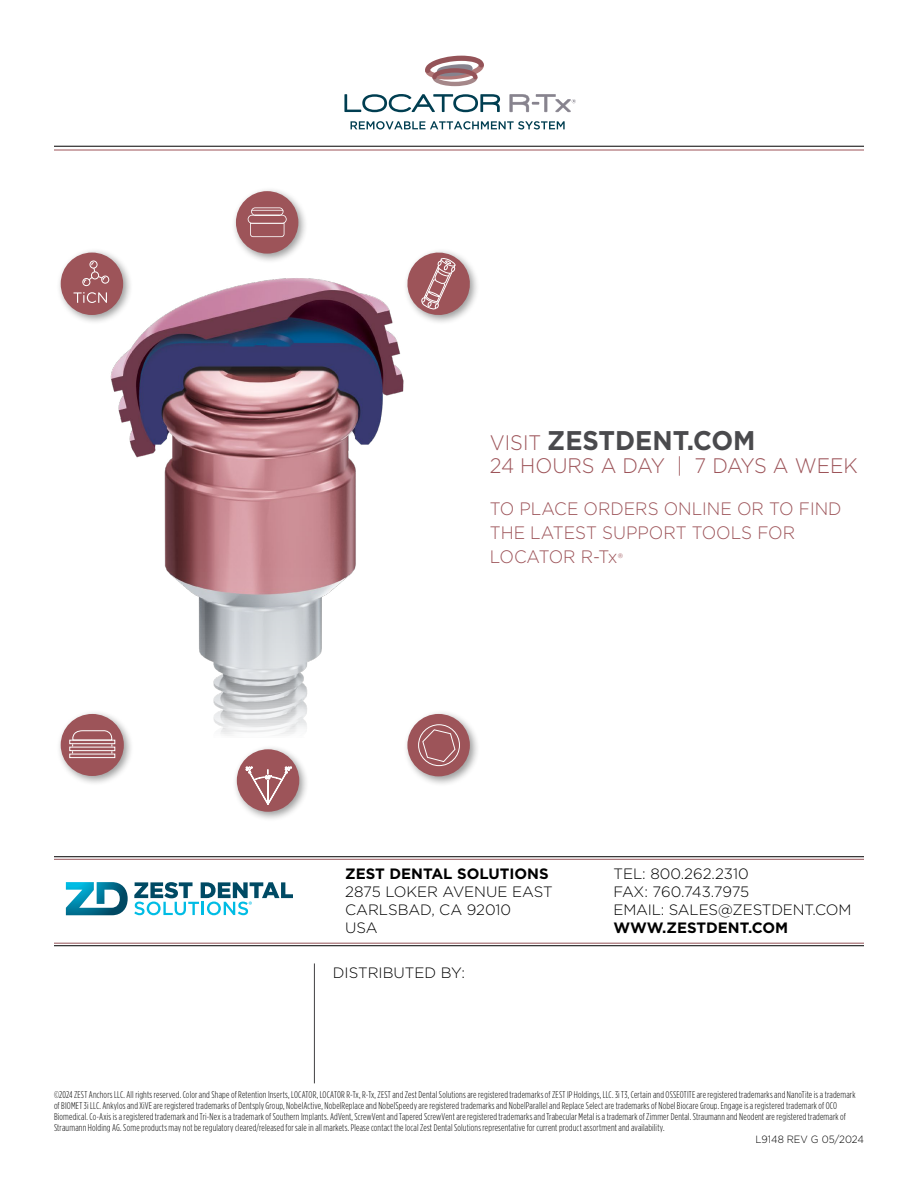
<style>
.page{position:relative;width:918px;height:1188px;background:#fff}
.page>*{position:absolute;margin:0;border:0;box-sizing:border-box;transform-origin:0 0}
.t1{font:700 27px "Gotham";color:#4a4a4d;scale:.95 1}
.t2{font:300 21px "Gotham";color:#9d5459;scale:.95 1}
.t3{font:300 18px/24px "Gotham";color:#9d5459;scale:.95 1}
.t4{font:300 15px/18px "Gotham";letter-spacing:-.005em;color:#000}
.t5{font:700 15px "Gotham";color:#000}
.t6{font:300 10.5px "Gotham";color:#000;scale:.94 1}
.t7{font:300 9.75px/11.2px "Gotham Cond";letter-spacing:.015em;color:#000}
.s1{font-weight:300;font-size:21px;color:#9d5459}
.s2{font-size:13.5px}
</style>
<div class="page">
<hr style="left:54px;top:856px;width:810px;height:1px;background:#000">
<hr style="left:54px;top:859px;width:810px;height:1px;background:#945358">
<hr style="left:54px;top:945px;width:810px;height:1px;background:#000">
<hr style="left:54px;top:943px;width:810px;height:1px;background:#945358">
<hr style="left:314px;top:963px;width:1px;height:120px;background:#414042">
<svg style="left:66px;top:882px;width:62px;height:33px"></svg>
<svg style="left:134px;top:882px;width:159px;height:33px"></svg>
<svg style="left:425px;top:56px;width:59px;height:30px"></svg>
<svg style="left:351px;top:121px;width:214px;height:9px"></svg>
<svg style="left:344px;top:94px;width:156px;height:18px"></svg>
<svg style="left:510px;top:94px;width:66px;height:18px"></svg>
<hr style="left:54px;top:150px;width:810px;height:1px;background:#9d5459">
<hr style="left:54px;top:146px;width:810px;height:1px;background:#000">
<div style="left:403px;top:248px;width:77px;height:77px;background:#000;opacity:.4"></div>
<svg style="left:403px;top:248px;width:71px;height:71px"></svg>
<div style="left:56px;top:709px;width:78px;height:78px;background:#000;opacity:.4"></div>
<div style="left:61px;top:714px;width:63px;height:62px;background:#9d5459;border-radius:50%"></div>
<div style="left:69px;top:740px;width:46px;height:4px;border:1px solid #fff"></div>
<div style="left:69px;top:747px;width:46px;height:4px;border:1px solid #fff"></div>
<div style="left:69px;top:754px;width:46px;height:4px;border:1px solid #fff"></div>
<svg style="left:71px;top:730px;width:23px;height:23px"></svg>
<div style="left:403px;top:709px;width:77px;height:78px;background:#000;opacity:.4"></div>
<div style="left:407px;top:714px;width:63px;height:62px;background:#9d5459;border-radius:50%"></div>
<svg style="left:422px;top:729px;width:34px;height:33px"></svg>
<div style="left:418px;top:724px;width:42px;height:42px;border:1px solid #fff;border-radius:50%"></div>
<div style="left:56px;top:248px;width:77px;height:78px;background:#000;opacity:.4"></div>
<div style="left:61px;top:253px;width:62px;height:62px;background:#9d5459;border-radius:50%"></div>
<svg style="left:74px;top:292px;width:20px;height:11px"></svg>
<div style="left:82px;top:278px;width:8px;height:8px;border:1px solid #fff;border-radius:50%"></div>
<div style="left:89px;top:261px;width:9px;height:8px;border:1px solid #fff;border-radius:50%"></div>
<svg style="left:84px;top:262px;width:10px;height:21px"></svg>
<div style="left:231px;top:186px;width:78px;height:78px;background:#000;opacity:.4"></div>
<div style="left:236px;top:191px;width:62px;height:63px;background:#9d5459;border-radius:50%"></div>
<svg style="left:248px;top:207px;width:39px;height:30px"></svg>
<hr style="left:252px;top:210px;width:31px;height:1px;background:#fff">
<img style="left:94px;top:262px;width:327px;height:557px">
<h1 class="t1" style="left:490px;top:423px;width:281px"><span class="s1">VISIT</span> ZESTDENT.COM</h1>
<h2 class="t2" style="left:490px;top:452px;width:389px">24 HOURS A DAY | 7 DAYS A WEEK</h2>
<h3 class="t3" style="left:490px;top:496px;width:372px">TO PLACE ORDERS ONLINE OR TO FIND<br>THE LATEST SUPPORT TOOLS FOR<br>LOCATOR R-Tx<span class="s2">®</span></h3>
<h3 class="t5" style="left:345px;top:864px;width:205px">ZEST DENTAL SOLUTIONS</h3>
<h3 class="t4" style="left:345px;top:883px;width:209px">2875 LOKER AVENUE EAST<br>CARLSBAD, CA 92010<br>USA</h3>
<h3 class="t4" style="left:333px;top:963px;width:134px">DISTRIBUTED BY:</h3>
<h3 class="t4" style="left:613px;top:865px;width:240px">TEL: 800.262.2310<br>FAX: 760.743.7975<br>EMAIL: SALES@ZESTDENT.COM</h3>
<h3 class="t5" style="left:613px;top:918px;width:176px">WWW.ZESTDENT.COM</h3>
<p class="t7" style="left:54px;top:1088px;width:803px">©2024 ZEST Anchors LLC. All rights reserved. Color and Shape of Retention Inserts, LOCATOR, LOCATOR R-Tx, R-Tx, ZEST and Zest Dental Solutions are registered trademarks of ZEST IP Holdings, LLC. 3i T3, Certain and OSSEOTITE are registered trademarks and NanoTite is a trademark of BIOMET 3i LLC. Ankylos and XiVE are registered trademarks of Dentsply Group, NobelActive, NobelReplace and NobelSpeedy are registered trademarks and NobelParallel and Replace Select are trademarks of Nobel Biocare Group. Engage is a registered trademark of OCO Biomedical. Co-Axis is a registered trademark and Tri-Nex is a trademark of Southern Implants. AdVent, ScrewVent and Tapered ScrewVent are registered trademarks and Trabecular Metal is a trademark of Zimmer Dental. Straumann and Neodent are registered trademark of Straumann Holding AG. Some products may not be regulatory cleared/released for sale in all markets. Please contact the local Zest Dental Solutions representative for current product assortment and availability.</p>
<p class="t6" style="left:755px;top:1132px;width:117px">L9148 REV G 05/2024</p>
</div>
